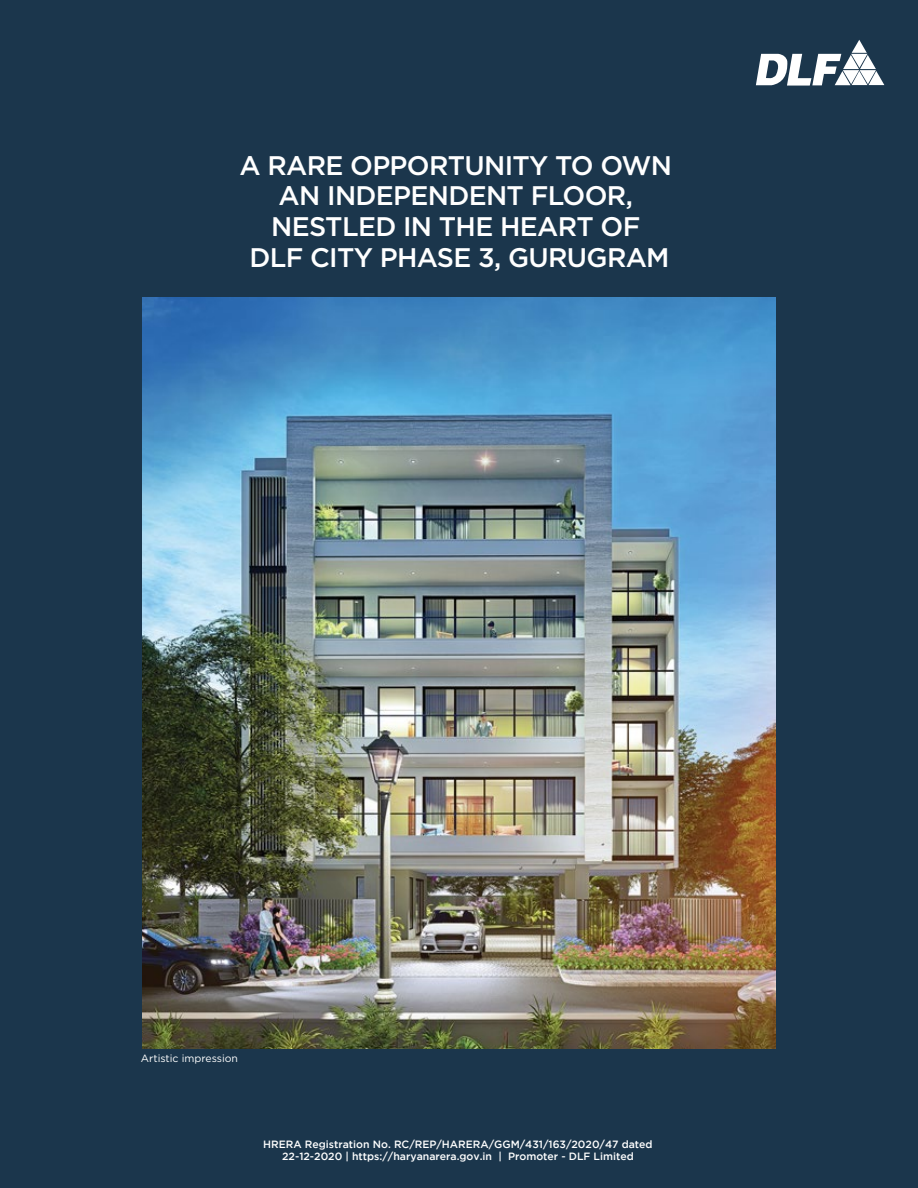
<style>
.page{position:relative;width:918px;height:1188px;background:#1b364c}
.page>*{position:absolute;margin:0;border:0;box-sizing:border-box;transform-origin:0 0}
.t1{font:500 26.85px/30.6px "Gotham";letter-spacing:-.025em;color:#fff;text-align:center}
.t2{font:500 10.5px/12.6px "Gotham";color:#fff;text-align:center}
.t3{font:10.5px "Gotham";color:#fff}
</style>
<div class="page">
<img style="left:142px;top:297px;width:634px;height:751px">
<svg style="left:756px;top:40px;width:128px;height:46px"></svg>
<h1 class="t1" style="left:239px;top:150px;width:434px">A RARE OPPORTUNITY TO OWN<br>AN INDEPENDENT FLOOR,<br>NESTLED IN THE HEART OF<br>DLF CITY PHASE 3, GURUGRAM</h1>
<p class="t3" style="left:141px;top:1052px;width:99px">Artistic impression</p>
<p class="t2" style="left:263px;top:1137px;width:391px">HRERA Registration No. RC/REP/HARERA/GGM/431/163/2020/47 dated<br>22-12-2020 | https://haryanarera.gov.in | Promoter - DLF Limited</p>
</div>
